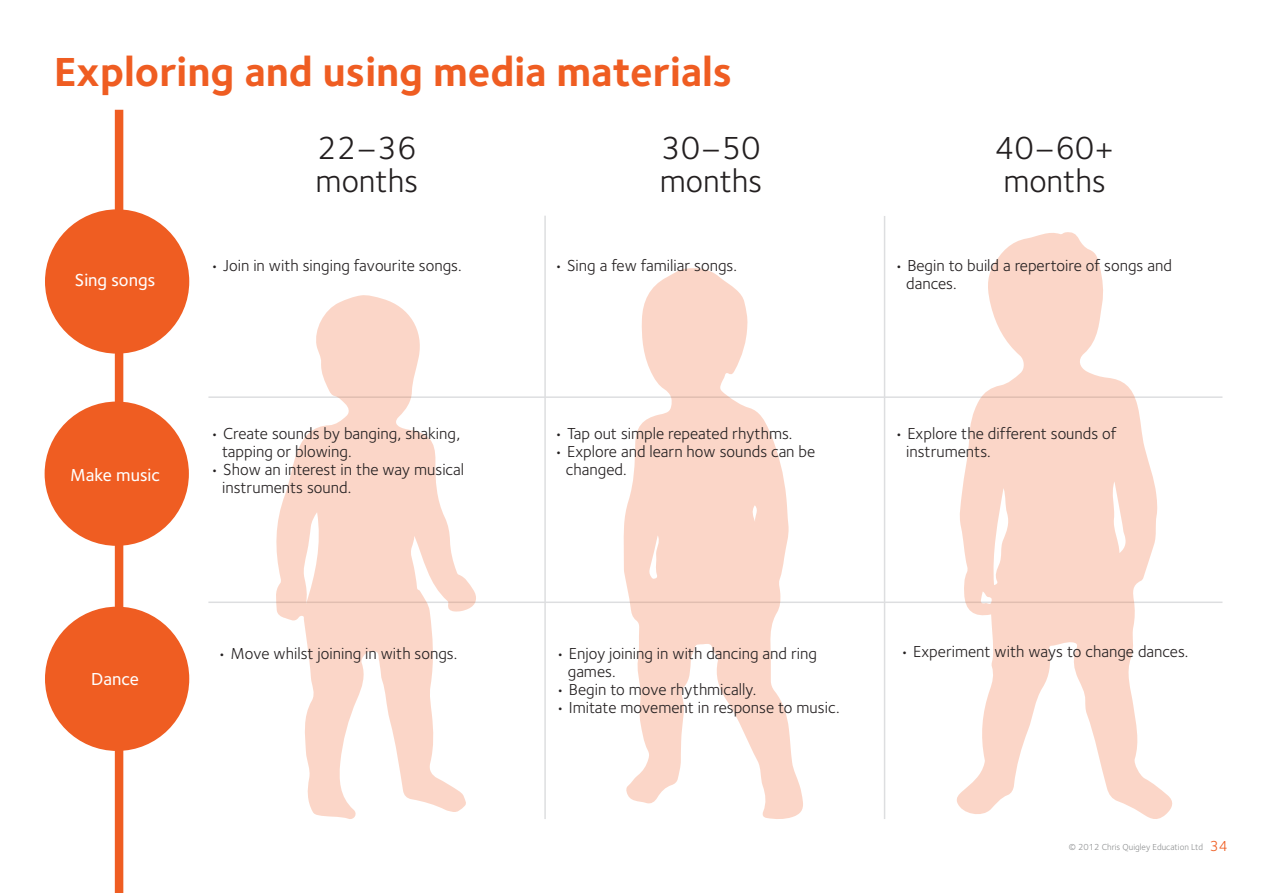
<style>
.page{position:relative;width:1263px;height:893px;background:#fff}
.page>*{position:absolute;margin:0;border:0;box-sizing:border-box;transform-origin:0 0}
.t1{font:700 42px "Foundry Sterling";color:#ef5d22}
.t2{font:33px "Foundry Sterling";color:#231f20}
.t3{font:500 18px "Foundry Sterling";color:#fff}
.t4{font:16.5px/18px "Foundry Sterling";color:#231f20}
.t5{font:15px "Foundry Sterling";color:#ef5d22}
.t6{font:9px "Foundry Sterling";color:#8e9091}
</style>
<div class="page">
<div style="left:115px;top:110px;width:8px;height:783px;background:#ef5d22"></div>
<div style="left:45px;top:607px;width:144px;height:144px;background:#ef5d22;border-radius:50%"></div>
<div style="left:45px;top:402px;width:144px;height:144px;background:#ef5d22;border-radius:50%"></div>
<div style="left:45px;top:209px;width:144px;height:145px;background:#ef5d22;border-radius:50%"></div>
<hr style="left:544px;top:216px;width:2px;height:603px;background:#dddee0">
<hr style="left:884px;top:216px;width:1px;height:603px;background:#dddee0">
<hr style="left:208px;top:396px;width:1014px;height:2px;background:#dddee0">
<hr style="left:208px;top:602px;width:1014px;height:1px;background:#dddee0">
<svg style="left:623px;top:268px;width:181px;height:551px;fill:#fbd6c8"></svg>
<svg style="left:274px;top:295px;width:204px;height:524px;fill:#fbd6c8"></svg>
<svg style="left:955px;top:232px;width:219px;height:587px;fill:#fbd6c8"></svg>
<p class="t1" style="left:54px;top:43px;width:680px">Exploring and using media materials</p>
<p class="t3" style="left:75px;top:267px;width:82px">Sing songs</p>
<p class="t2" style="left:317px;top:125px;width:101px">22–36</p>
<p class="t2" style="left:316px;top:158px;width:104px">months</p>
<p class="t4" style="left:210px;top:256px;width:253px">• Join in with singing favourite songs.</p>
<p class="t3" style="left:70px;top:462px;width:91px">Make music</p>
<p class="t4" style="left:222px;top:424px;width:240px;text-indent:-12px">• Create sounds by banging, shaking, tapping or blowing.</p>
<p class="t4" style="left:210px;top:460px;width:255px">• Show an interest in the way musical</p>
<p class="t4" style="left:222px;top:478px;width:131px">instruments sound.</p>
<p class="t2" style="left:661px;top:125px;width:101px">30–50</p>
<p class="t2" style="left:660px;top:158px;width:104px">months</p>
<p class="t4" style="left:554px;top:256px;width:184px">• Sing a few familiar songs.</p>
<p class="t4" style="left:554px;top:424px;width:240px">• Tap out simple repeated rhythms.</p>
<p class="t4" style="left:554px;top:442px;width:263px">• Explore and learn how sounds can be</p>
<p class="t4" style="left:566px;top:460px;width:62px">changed.</p>
<p class="t2" style="left:995px;top:125px;width:121px">40–60+</p>
<p class="t2" style="left:1003px;top:158px;width:104px">months</p>
<p class="t4" style="left:906px;top:256px;width:267px;text-indent:-12px">• Begin to build a repertoire of songs and dances.</p>
<p class="t4" style="left:894px;top:424px;width:224px">• Explore the different sounds of</p>
<p class="t4" style="left:906px;top:442px;width:86px">instruments.</p>
<p class="t3" style="left:91px;top:666px;width:49px">Dance</p>
<p class="t4" style="left:217px;top:643px;width:241px">• Move whilst joining in with songs.</p>
<p class="t4" style="left:900px;top:642px;width:290px">• Experiment with ways to change dances.</p>
<p class="t4" style="left:556px;top:644px;width:263px">• Enjoy joining in with dancing and ring</p>
<p class="t4" style="left:568px;top:662px;width:49px">games.</p>
<p class="t4" style="left:556px;top:680px;width:202px">• Begin to move rhythmically.</p>
<p class="t4" style="left:556px;top:698px;width:285px">• Imitate movement in response to music.</p>
<p class="t6" style="left:1069px;top:841px;width:136px">© 2012 Chris Quigley Education Ltd</p>
<p class="t5" style="left:1210px;top:835px;width:19px">34</p>
</div>
